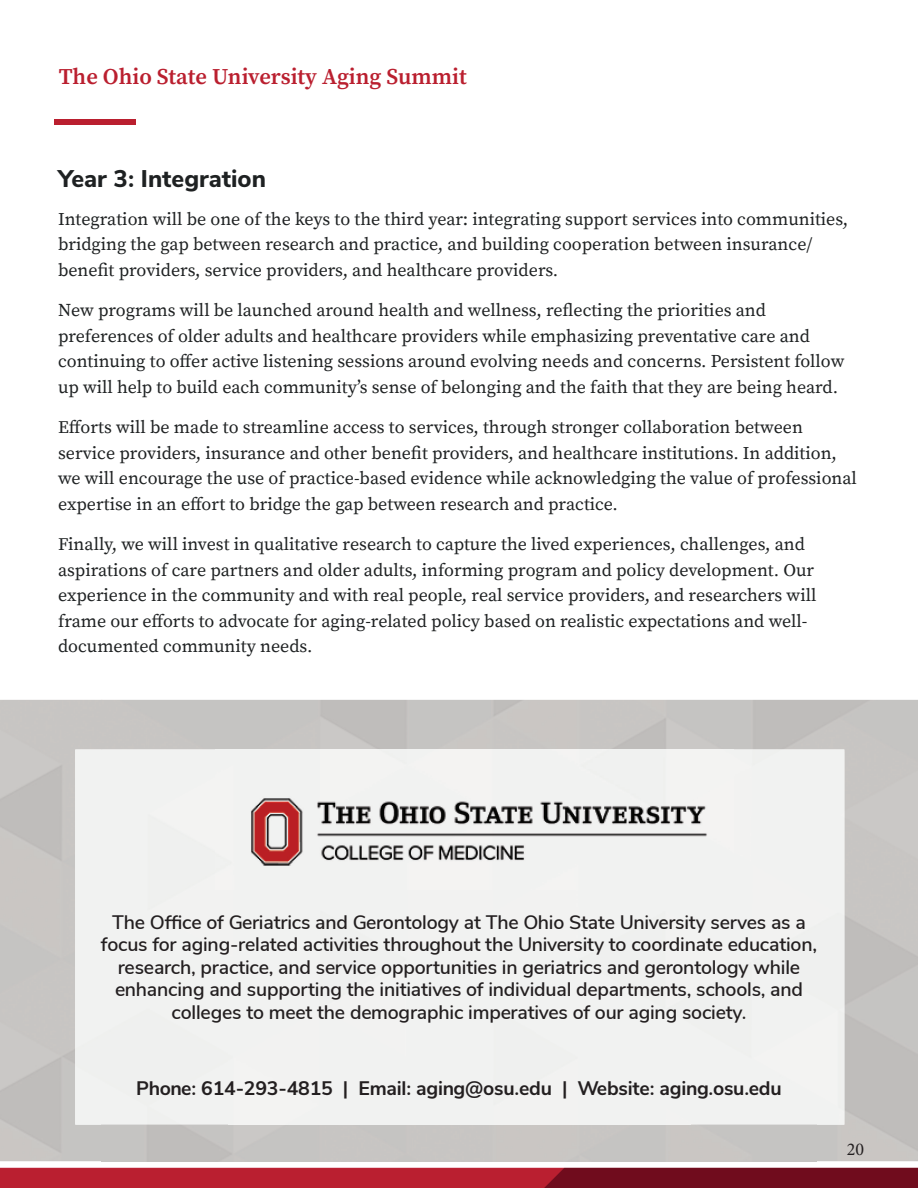
<style>
.page{position:relative;width:918px;height:1188px;background:#fff}
.page>*{position:absolute;margin:0;border:0;box-sizing:border-box;transform-origin:0 0}
.t1{font:700 81px "Buckeye Sans 2";color:#ba1f2f}
.t2{font:800 24px "Buckeye Sans 2";color:#1e2122}
.t3{font:600 22.5px "Buckeye Serif 2";color:#ba1f2f}
.t4{font:600 19.5px/22.5px "Buckeye Sans 2";letter-spacing:-.01em;color:#231f20;text-align:center}
.t5{font:700 19.5px "Buckeye Sans 2";letter-spacing:-.01em;color:#231f20}
.t6{font:18px/25.5px "Buckeye Serif 2";color:#1e2122}
.t7{font:18px "Minion Pro";color:#231f20}
</style>
<div class="page">
<img style="left:0;top:699px;width:918px;height:489px">
<div style="left:0;top:700px;width:102px;height:461px;background:#c7c5c3"></div>
<div style="left:102px;top:700px;width:816px;height:51px;background:#c5c4c2"></div>
<div style="left:816px;top:751px;width:102px;height:410px;background:#c7c5c3"></div>
<div style="left:102px;top:1125px;width:714px;height:36px;background:#c6c4c2"></div>
<div style="left:75px;top:750px;width:154px;height:375px;background:#f1f2f1"></div>
<div style="left:691px;top:750px;width:153px;height:375px;background:#f1f2f1"></div>
<div style="left:229px;top:890px;width:462px;height:235px;background:#f1f2f1"></div>
<img style="left:215px;top:749px;width:519px;height:141px">
<p class="t3" style="left:59px;top:64px;width:410px">The Ohio State University Aging Summit</p>
<h1 class="t1" style="left:54px;top:65px;width:82px">—</h1>
<h3 class="t2" style="left:58px;top:164px;width:209px">Year 3: Integration</h3>
<p class="t6" style="left:58px;top:207px;width:792px">Integration will be one of the keys to the third year: integrating support services into communities, bridging the gap between research and practice, and building cooperation between insurance/ benefit providers, service providers, and healthcare providers.</p>
<p class="t6" style="left:58px;top:298px;width:788px">New programs will be launched around health and wellness, reflecting the priorities and preferences of older adults and healthcare providers while emphasizing preventative care and continuing to offer active listening sessions around evolving needs and concerns. Persistent follow up will help to build each community’s sense of belonging and the faith that they are being heard.</p>
<p class="t6" style="left:58px;top:415px;width:800px">Efforts will be made to streamline access to services, through stronger collaboration between service providers, insurance and other benefit providers, and healthcare institutions. In addition, we will encourage the use of practice-based evidence while acknowledging the value of professional expertise in an effort to bridge the gap between research and practice.</p>
<p class="t6" style="left:58px;top:532px;width:760px">Finally, we will invest in qualitative research to capture the lived experiences, challenges, and aspirations of care partners and older adults, informing program and policy development. Our experience in the community and with real people, real service providers, and researchers will frame our efforts to advocate for aging-related policy based on realistic expectations and well&shy;documented community needs.</p>
<p class="t4" style="left:101px;top:911px;width:718px">The Office of Geriatrics and Gerontology at The Ohio State University serves as a focus for aging-related activities throughout the University to coordinate education, research, practice, and service opportunities in geriatrics and gerontology while enhancing and supporting the initiatives of individual departments, schools, and colleges to meet the demographic imperatives of our aging society.</p>
<p class="t5" style="left:136px;top:1076px;width:647px">Phone: 614-293-4815 | Email: aging@osu.edu | Website: aging.osu.edu</p>
<p class="t7" style="left:847px;top:1137px;width:19px">20</p>
</div>
